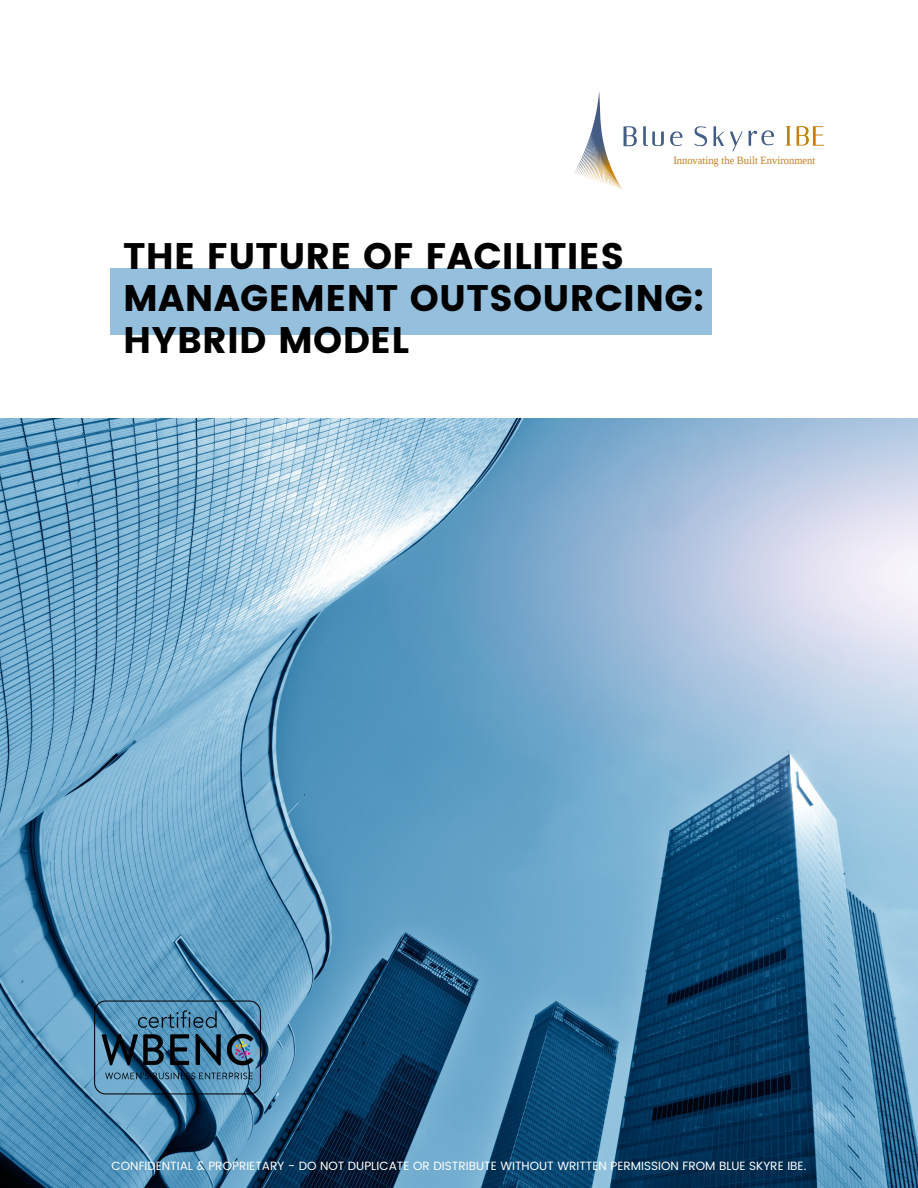
<style>
.page{position:relative;width:918px;height:1188px;background:#fff}
.page>*{position:absolute;margin:0;border:0;box-sizing:border-box;transform-origin:0 0}
.t1{font:36.9px/41.7px "Poppins";letter-spacing:.005em;color:#000}
.t2{font:12px "Poppins";color:#fff}
.t3{font:11.1px "Liberation Serif";color:#c3802a;scale:.94 1}
</style>
<div class="page">
<img style="left:0;top:418px;width:918px;height:770px">
<div style="left:110px;top:268px;width:601px;height:67px;background:#94c0dd"></div>
<svg style="left:574px;top:92px;width:63px;height:98px"></svg>
<svg style="left:714px;top:126px;width:10px;height:20px"></svg>
<svg style="left:694px;top:126px;width:13px;height:20px"></svg>
<svg style="left:670px;top:131px;width:13px;height:15px"></svg>
<svg style="left:730px;top:132px;width:13px;height:19px"></svg>
<svg style="left:643px;top:126px;width:21px;height:20px"></svg>
<svg style="left:749px;top:130px;width:25px;height:16px"></svg>
<svg style="left:786px;top:126px;width:5px;height:20px"></svg>
<svg style="left:797px;top:126px;width:27px;height:20px"></svg>
<img style="left:92px;top:999px;width:172px;height:97px">
<p class="t3" style="left:673px;top:155px;width:153px">Innovating the Built Environment</p>
<p class="t1" style="left:123px;top:236px;width:583px">THE FUTURE OF FACILITIES<br>MANAGEMENT OUTSOURCING:<br>HYBRID MODEL</p>
<p class="t2" style="left:112px;top:1159px;width:696px">CONFIDENTIAL &amp; PROPRIETARY - DO NOT DUPLICATE OR DISTRIBUTE WITHOUT WRITTEN PERMISSION FROM BLUE SKYRE IBE.</p>
</div>
